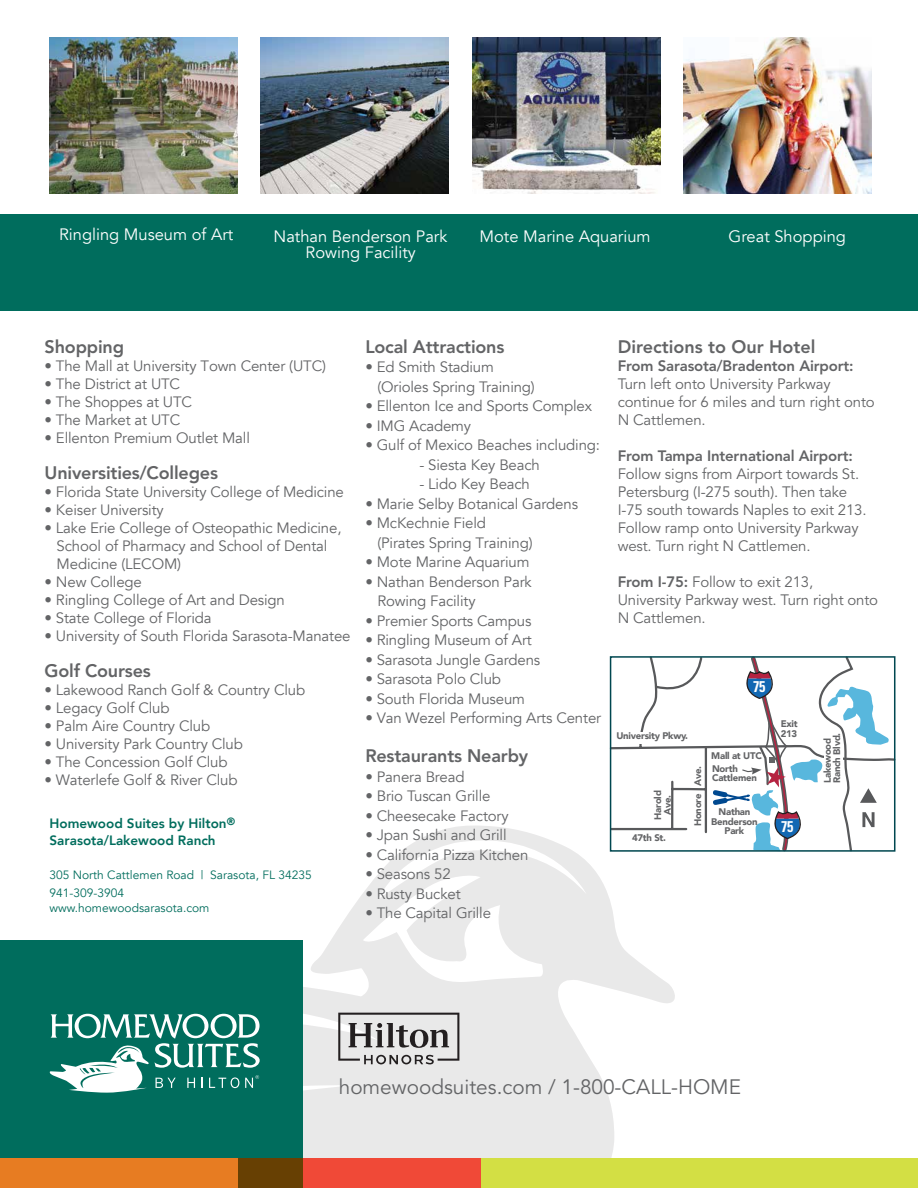
<style>
.page{position:relative;width:918px;height:1188px;background:#fff}
.page>*{position:absolute;margin:0;border:0;box-sizing:border-box;transform-origin:0 0}
.t1{font:20.7px "Avenir LT Std";color:#636466}
.t2{font:800 18px "Avenir LT Std";letter-spacing:-.01em;color:#636466}
.t3{font:16.5px "Avenir";color:#fff}
.t4{font:700 condensed 15.6px "Univers";color:#fff;scale:.91 1}
.t5{font:15px/19.5px "Avenir";letter-spacing:-.01em;color:#636466}
.t6{font:15px/18px "Avenir LT Std";letter-spacing:-.01em;color:#636466}
.t7{font:800 15px "Avenir LT Std";letter-spacing:-.01em;color:#636466}
.t8{font:800 13.5px/16.5px "Avenir";color:#006d5d}
.t9{font:12px/18px "Avenir";color:#006d5d}
.t10{font:900 9.6px/9.6px "Avenir";letter-spacing:-.025em;color:#636466}
.s1{font-weight:800}
</style>
<div class="page">
<svg style="left:303px;top:825px;width:372px;height:333px;fill:#e9e9e9"></svg>
<div style="left:0;top:214px;width:918px;height:97px;background:#006d5d"></div>
<div style="left:0;top:940px;width:303px;height:241px;background:#006d5d"></div>
<div style="left:301px;top:1158px;width:180px;height:30px;background:#f04937"></div>
<div style="left:481px;top:1158px;width:437px;height:30px;background:#d3df44"></div>
<div style="left:0;top:1158px;width:239px;height:30px;background:#e77c22"></div>
<div style="left:238px;top:1158px;width:65px;height:30px;background:#674003"></div>
<svg style="left:50px;top:1014px;width:210px;height:79px"></svg>
<img style="left:50px;top:38px;width:188px;height:156px">
<img style="left:261px;top:38px;width:188px;height:156px">
<img style="left:472px;top:38px;width:188px;height:155px">
<img style="left:683px;top:38px;width:189px;height:156px">
<svg style="left:338px;top:1013px;width:121px;height:51px;background:#b3b2b2"></svg>
<svg style="left:610px;top:656px;width:285px;height:196px"></svg>
<p class="t3" style="left:59px;top:224px;width:176px">Ringling Museum of Art</p>
<p class="t3" style="left:274px;top:226px;width:175px">Nathan Benderson Park</p>
<p class="t3" style="left:480px;top:226px;width:173px">Mote Marine Aquarium</p>
<p class="t3" style="left:729px;top:226px;width:119px">Great Shopping</p>
<p class="t3" style="left:306px;top:243px;width:112px">Rowing Facility</p>
<p class="t2" style="left:45px;top:336px;width:81px">Shopping</p>
<p class="t5" style="left:45px;top:356px;width:283px">• The Mall at University Town Center (UTC)</p>
<p class="t5" style="left:45px;top:374px;width:137px">• The District at UTC</p>
<p class="t5" style="left:45px;top:392px;width:149px">• The Shoppes at UTC</p>
<p class="t5" style="left:45px;top:410px;width:137px">• The Market at UTC</p>
<p class="t5" style="left:45px;top:428px;width:207px">• Ellenton Premium Outlet Mall</p>
<p class="t2" style="left:45px;top:462px;width:175px">Universities/Colleges</p>
<p class="t5" style="left:45px;top:482px;width:301px">• Florida State University College of Medicine</p>
<p class="t5" style="left:45px;top:500px;width:121px">• Keiser University</p>
<p class="t5" style="left:57px;top:519px;width:286px;line-height:18px;text-indent:-12px">• Lake Erie College of Osteopathic Medicine,<br>School of Pharmacy and School of Dental<br>Medicine (LECOM)</p>
<p class="t5" style="left:45px;top:572px;width:99px">• New College</p>
<p class="t5" style="left:45px;top:590px;width:242px">• Ringling College of Art and Design</p>
<p class="t5" style="left:45px;top:608px;width:169px">• State College of Florida</p>
<p class="t5" style="left:45px;top:626px;width:308px">• University of South Florida Sarasota-Manatee</p>
<p class="t2" style="left:45px;top:660px;width:108px">Golf Courses</p>
<p class="t5" style="left:45px;top:680px;width:262px">• Lakewood Ranch Golf &amp; Country Club</p>
<p class="t5" style="left:45px;top:698px;width:126px">• Legacy Golf Club</p>
<p class="t5" style="left:45px;top:716px;width:167px">• Palm Aire Country Club</p>
<p class="t5" style="left:45px;top:734px;width:200px">• University Park Country Club</p>
<p class="t5" style="left:45px;top:752px;width:184px">• The Concession Golf Club</p>
<p class="t5" style="left:45px;top:770px;width:194px">• Waterlefe Golf &amp; River Club</p>
<p class="t8" style="left:50px;top:815px;width:187px">Homewood Suites by Hilton<sup>®<br></sup>Sarasota/Lakewood Ranch</p>
<p class="t9" style="left:50px;top:866px;width:264px">305 North Cattlemen Road | Sarasota, FL 34235<br>941-309-3904</p>
<p class="t9" style="left:50px;top:899px;width:162px">www.homewoodsarasota.com</p>
<p class="t2" style="left:365px;top:336px;width:141px">Local Attractions</p>
<p class="t5" style="left:377px;top:358px;width:159px;text-indent:-12px">• Ed Smith Stadium (Orioles Spring Training)</p>
<p class="t5" style="left:365px;top:397px;width:228px">• Ellenton Ice and Sports Complex</p>
<p class="t5" style="left:365px;top:416px;width:107px">• IMG Academy</p>
<p class="t5" style="left:365px;top:436px;width:236px">• Gulf of Mexico Beaches including:</p>
<p class="t5" style="left:419px;top:455px;width:122px">- Siesta Key Beach</p>
<p class="t5" style="left:419px;top:475px;width:112px">- Lido Key Beach</p>
<p class="t5" style="left:365px;top:494px;width:214px">• Marie Selby Botanical Gardens</p>
<p class="t5" style="left:377px;top:514px;width:157px;text-indent:-12px">• McKechnie Field (Pirates Spring Training)</p>
<p class="t5" style="left:365px;top:553px;width:166px">• Mote Marine Aquarium</p>
<p class="t5" style="left:377px;top:572px;width:156px;text-indent:-12px">• Nathan Benderson Park<br>Rowing Facility</p>
<p class="t5" style="left:365px;top:611px;width:168px">• Premier Sports Campus</p>
<p class="t5" style="left:365px;top:631px;width:168px">• Ringling Museum of Art</p>
<p class="t5" style="left:365px;top:650px;width:177px">• Sarasota Jungle Gardens</p>
<p class="t5" style="left:365px;top:670px;width:137px">• Sarasota Polo Club</p>
<p class="t5" style="left:365px;top:689px;width:161px">• South Florida Museum</p>
<p class="t5" style="left:365px;top:709px;width:237px">• Van Wezel Performing Arts Center</p>
<p class="t2" style="left:365px;top:746px;width:164px">Restaurants Nearby</p>
<p class="t5" style="left:365px;top:767px;width:101px">• Panera Bread</p>
<p class="t5" style="left:365px;top:787px;width:127px">• Brio Tuscan Grille</p>
<p class="t5" style="left:365px;top:806px;width:145px">• Cheesecake Factory</p>
<p class="t5" style="left:365px;top:826px;width:143px">• Jpan Sushi and Grill</p>
<p class="t5" style="left:365px;top:845px;width:165px">• California Pizza Kitchen</p>
<p class="t5" style="left:365px;top:865px;width:87px">• Seasons 52</p>
<p class="t5" style="left:365px;top:884px;width:97px">• Rusty Bucket</p>
<p class="t5" style="left:365px;top:904px;width:127px">• The Capital Grille</p>
<p class="t2" style="left:618px;top:336px;width:199px">Directions to Our Hotel</p>
<p class="t7" style="left:618px;top:357px;width:237px">From Sarasota/Bradenton Airport:</p>
<p class="t6" style="left:618px;top:375px;width:259px">Turn left onto University Parkway continue for 6 miles and turn right onto<br>N Cattlemen.</p>
<p class="t7" style="left:618px;top:447px;width:237px">From Tampa International Airport:</p>
<p class="t6" style="left:618px;top:465px;width:250px">Follow signs from Airport towards St.<br>Petersburg (I-275 south). Then take I-75 south towards Naples to exit 213.<br>Follow ramp onto University Parkway west. Turn right N Cattlemen.</p>
<p class="t6" style="left:618px;top:573px;width:262px"><span class="s1">From I-75:</span> Follow to exit 213,<br>University Parkway west. Turn right onto<br>N Cattlemen.</p>
<p class="t4" style="left:753px;top:677px;width:15px">75</p>
<p class="t10" style="left:616px;top:731px;width:73px">University Pkwy.</p>
<p class="t10" style="left:653px;top:820px;width:31px;text-align:center;rotate:-90deg">Harold<br>Ave.</p>
<p class="t10" style="left:632px;top:833px;width:36px">47th St.</p>
<p class="t10" style="left:693px;top:826px;width:61px;rotate:-90deg">Honore Ave.</p>
<p class="t10" style="left:711px;top:749px;width:52px;line-height:12.8px">Mall at UTC<br>North</p>
<p class="t10" style="left:712px;top:773px;width:46px">Cattlemen</p>
<p class="t10" style="left:711px;top:807px;width:48px;text-align:center">Nathan<br>Benderson<br>Park</p>
<p class="t10" style="left:781px;top:719px;width:19px">Exit<br>213</p>
<p class="t4" style="left:781px;top:817px;width:15px">75</p>
<p class="t10" style="left:822px;top:783px;width:52px;rotate:-90deg">Lakewood<br>Ranch Blvd.</p>
<h1 class="t1" style="left:339px;top:1075px;width:404px">homewoodsuites.com / 1-800-CALL-HOME</h1>
</div>
